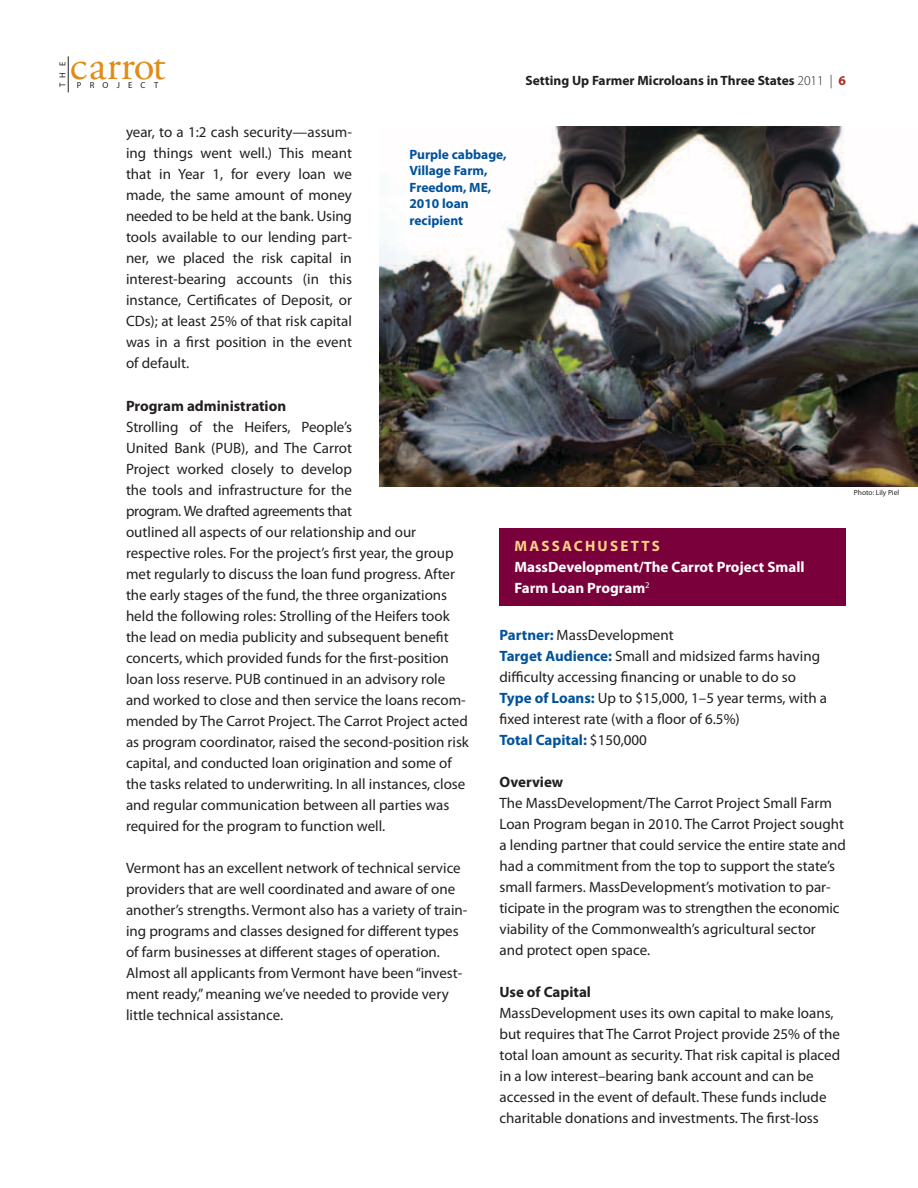
<style>
.page{position:relative;width:918px;height:1188px;background:#fff}
.page>*{position:absolute;margin:0;border:0;box-sizing:border-box;transform-origin:0 0}
.t1{font:42.75px "Adobe Garamond Pro";letter-spacing:-.005em;color:#df8c19}
.t2{font:15px/21px "Myriad Pro";color:#231f20}
.t3{font:700 15px/21px "Myriad Pro";color:#fff}
.t4{font:700 15px "Myriad Pro";color:#231f20}
.t5{font:700 15px "Myriad Pro";letter-spacing:.15em;color:#ffd384}
.t6{font:700 13.5px/16.5px "Myriad Pro";color:#00529b}
.t7{font:700 13.5px "Myriad Pro";color:#231f20}
.t8{font:8.7px "Myriad Pro";letter-spacing:.94em;color:#231f20}
.t9{font:7.5px "Myriad Pro";color:#231f20}
.s1{font-weight:300}
.s2{color:#b12c1b}
.s3{font-weight:700;color:#00529b}
</style>
<div class="page">
<hr style="left:68px;top:56px;width:1px;height:36px;background:#231f20">
<img style="left:379px;top:126px;width:539px;height:361px">
<div style="left:500px;top:528px;width:346px;height:78px;background:#7a003c"></div>
<h1 class="t1" style="left:70px;top:39px;width:97px">carrot</h1>
<p class="t8" style="left:57px;top:87px;width:27px;rotate:-90deg">THE</p>
<p class="t7" style="left:525px;top:72px;width:322px">Setting Up Farmer Microloans in Three States <span class="s1">2011 |</span> <span class="s2">6</span></p>
<p class="t8" style="left:77px;top:80px;width:83px">PROJECT</p>
<p class="t2" style="left:126px;top:121px;width:228px;text-align:justify">year, to a 1:2 cash security—assum&shy;ing things went well.) This meant that in Year 1, for every loan we made, the same amount of money needed to be held at the bank. Using tools available to our lending part&shy;ner, we placed the risk capital in interest-bearing accounts (in this instance, Certificates of Deposit, or CDs); at least 25% of that risk capital was in a first position in the event of default.</p>
<p class="t4" style="left:126px;top:396px;width:162px">Program administration</p>
<p class="t2" style="left:126px;top:416px;width:344px">Strolling of the Heifers, People’s<br>United Bank (PUB), and The Carrot<br>Project worked closely to develop<br>the tools and infrastructure for the<br>program. We drafted agreements that<br>outlined all aspects of our relationship and our respective roles. For the project’s first year, the group met regularly to discuss the loan fund progress. After the early stages of the fund, the three organizations held the following roles: Strolling of the Heifers took the lead on media publicity and subsequent benefit concerts, which provided funds for the first-position loan loss reserve. PUB continued in an advisory role and worked to close and then service the loans recom&shy;mended by The Carrot Project. The Carrot Project acted as program coordinator, raised the second-position risk capital, and conducted loan origination and some of the tasks related to underwriting. In all instances, close and regular communication between all parties was required for the program to function well.</p>
<p class="t2" style="left:126px;top:857px;width:343px">Vermont has an excellent network of technical service providers that are well coordinated and aware of one another’s strengths. Vermont also has a variety of train&shy;ing programs and classes designed for different types of farm businesses at different stages of operation.<br>Almost all applicants from Vermont have been “invest&shy;ment ready,” meaning we’ve needed to provide very little technical assistance.</p>
<p class="t6" style="left:410px;top:145px;width:99px">Purple cabbage,<br>Village Farm,<br>Freedom, ME,<br>2010 loan recipient</p>
<p class="t5" style="left:514px;top:536px;width:147px">MASSACHUSETTS</p>
<p class="t3" style="left:514px;top:556px;width:292px">MassDevelopment/The Carrot Project Small<br>Farm Loan Program<sup>2</sup></p>
<p class="t2" style="left:500px;top:624px;width:329px"><span class="s3">Partner:</span> MassDevelopment<br><span class="s3">Target Audience:</span> Small and midsized farms having difficulty accessing financing or unable to do so <span class="s3">Type of Loans:</span> Up to $15,000, 1–5 year terms, with a fixed interest rate (with a floor of 6.5%)<br><span class="s3">Total Capital:</span> $150,000</p>
<p class="t4" style="left:500px;top:772px;width:65px">Overview</p>
<p class="t2" style="left:499px;top:792px;width:348px">The MassDevelopment/The Carrot Project Small Farm Loan Program began in 2010. The Carrot Project sought a lending partner that could service the entire state and had a commitment from the top to support the state’s small farmers. MassDevelopment’s motivation to par&shy;ticipate in the program was to strengthen the economic viability of the Commonwealth’s agricultural sector<br>and protect open space.</p>
<p class="t4" style="left:499px;top:982px;width:93px">Use of Capital</p>
<p class="t2" style="left:499px;top:1002px;width:342px">MassDevelopment uses its own capital to make loans, but requires that The Carrot Project provide 25% of the total loan amount as security. That risk capital is placed in a low interest–bearing bank account and can be accessed in the event of default. These funds include charitable donations and investments. The first-loss</p>
<p class="t9" style="left:854px;top:487px;width:47px">Photo: Lily Piel</p>
</div>
